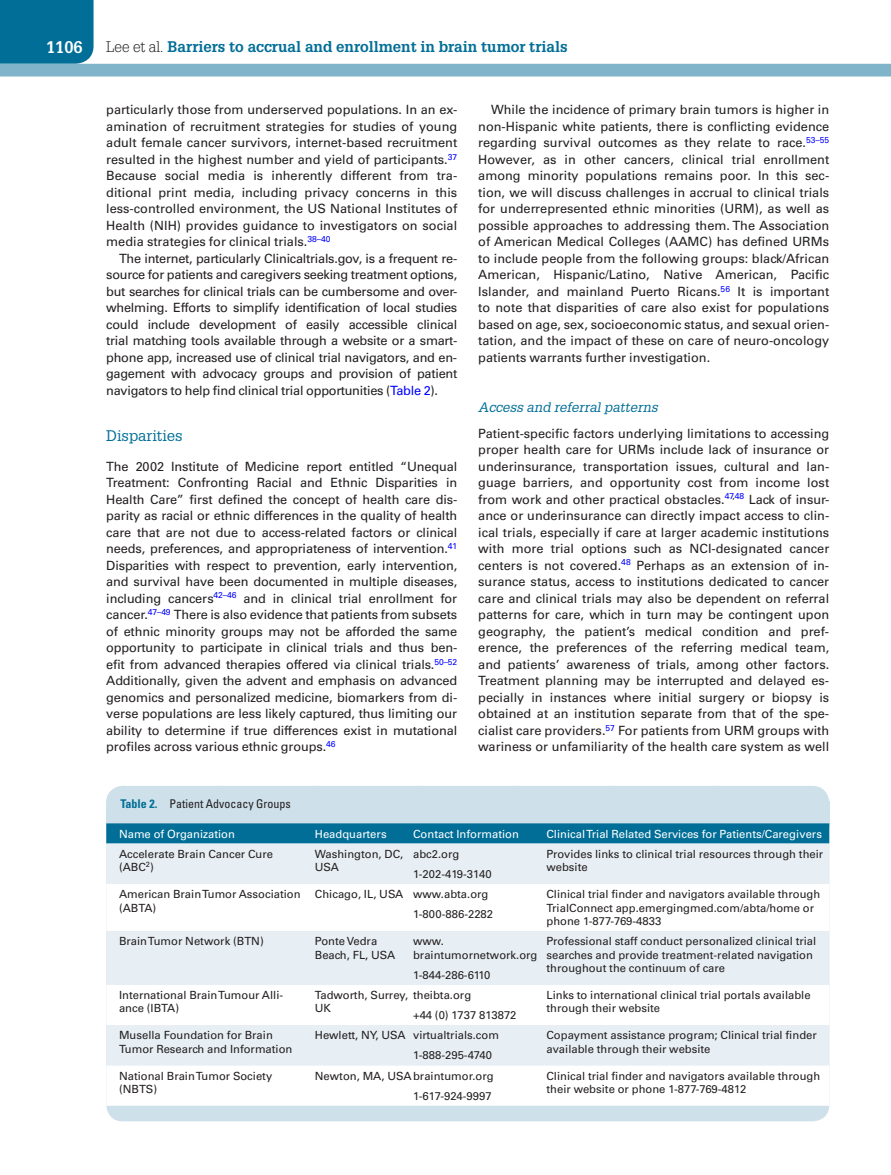
<style>
.page{position:relative;width:891px;height:1175px;background:#fff}
.page>*{position:absolute;margin:0;border:0;box-sizing:border-box;transform-origin:0 0}
.t1{font:700 16.5px "Glypha LT Std";color:#fff}
.t2{font:700 15px "Glypha LT Std";color:#006e96}
.t3{font:15px "Glypha LT Std";color:#006e96}
.t4{font:italic 13.5px "Glypha LT Std";color:#006e96}
.t5{font:12.75px/16.5px "Univers LT Std";color:#231f20;text-align:justify}
.t6{font:condensed 12px "Univers LT Std";color:#231f20}
.t7{font:11.25px/13.5px "Univers LT Std";color:#231f20}
.t8{font:11.25px "Univers LT Std";color:#fff}
.s1{font-weight:300;color:#231f20}
.s2{color:#00f}
.s3{font-weight:700;color:#006e96}
</style>
<div class="page">
<div style="left:0;top:0;width:94px;height:64px;background:#006e96"></div>
<div style="left:0;top:64px;width:891px;height:12px;background:#7fb4ca"></div>
<div style="left:106px;top:786px;width:723px;height:335px;background:#cee0ea;border-radius:16px"></div>
<svg style="left:106px;top:786px;width:723px;height:57px"></svg>
<div style="left:106px;top:843px;width:723px;height:40px;background:#e8eff4"></div>
<svg style="left:106px;top:883px;width:723px;height:222px;background:#f5f8fa"></svg>
<p class="t1" style="left:46px;top:37px;width:38px">1106</p>
<p class="t2" style="left:106px;top:37px;width:463px"><span class="s1">Lee et al.</span> Barriers to accrual and enrollment in brain tumor trials</p>
<p class="t5" style="left:106px;top:102px;width:353px">particularly those from underserved populations. In an ex&shy;amination of recruitment strategies for studies of young adult female cancer survivors, internet-based recruitment resulted in the highest number and yield of participants.<sup>37<br></sup>Because social media is inherently different from tra&shy;ditional print media, including privacy concerns in this less-controlled environment, the US National Institutes of Health (NIH) provides guidance to investigators on social media strategies for clinical trials.<sup>38–40</sup></p>
<p class="t5" style="left:106px;top:250px;width:353px;text-indent:13px">The internet, particularly Clinicaltrials.gov, is a frequent re&shy;source for patients and caregivers seeking treatment options, but searches for clinical trials can be cumbersome and over&shy;whelming. Efforts to simplify identification of local studies could include development of easily accessible clinical trial matching tools available through a website or a smart&shy;phone app, increased use of clinical trial navigators, and en&shy;gagement with advocacy groups and provision of patient navigators to help find clinical trial opportunities (<span class="s2">Table 2</span>).</p>
<p class="t3" style="left:106px;top:427px;width:78px">Disparities</p>
<p class="t5" style="left:106px;top:458px;width:353px">The 2002 Institute of Medicine report entitled “Unequal Treatment: Confronting Racial and Ethnic Disparities in Health Care” first defined the concept of health care dis&shy;parity as racial or ethnic differences in the quality of health care that are not due to access-related factors or clinical needs, preferences, and appropriateness of intervention.<sup>41<br></sup>Disparities with respect to prevention, early intervention, and survival have been documented in multiple diseases, including cancers<sup>42–46</sup> and in clinical trial enrollment for cancer.<sup>47–49</sup> There is also evidence that patients from subsets of ethnic minority groups may not be afforded the same opportunity to participate in clinical trials and thus ben&shy;efit from advanced therapies offered via clinical trials.<sup>50–52<br></sup>Additionally, given the advent and emphasis on advanced genomics and personalized medicine, biomarkers from di&shy;verse populations are less likely captured, thus limiting our ability to determine if true differences exist in mutational profiles across various ethnic groups.<sup>46</sup></p>
<p class="t5" style="left:478px;top:102px;width:353px;text-indent:13px">While the incidence of primary brain tumors is higher in non-Hispanic white patients, there is conflicting evidence regarding survival outcomes as they relate to race.<sup>53–55<br></sup>However, as in other cancers, clinical trial enrollment among minority populations remains poor. In this sec&shy;tion, we will discuss challenges in accrual to clinical trials for underrepresented ethnic minorities (URM), as well as possible approaches to addressing them. The Association of American Medical Colleges (AAMC) has defined URMs to include people from the following groups: black/African American, Hispanic/Latino, Native American, Pacific Islander, and mainland Puerto Ricans.<sup>56</sup> It is important to note that disparities of care also exist for populations based on age, sex, socioeconomic status, and sexual orien&shy;tation, and the impact of these on care of neuro-oncology patients warrants further investigation.</p>
<p class="t4" style="left:478px;top:399px;width:181px">Access and referral patterns</p>
<p class="t5" style="left:478px;top:425px;width:353px">Patient-specific factors underlying limitations to accessing proper health care for URMs include lack of insurance or underinsurance, transportation issues, cultural and lan&shy;guage barriers, and opportunity cost from income lost from work and other practical obstacles.<sup>47</sup><sup>,</sup><sup>48</sup> Lack of insur&shy;ance or underinsurance can directly impact access to clin&shy;ical trials, especially if care at larger academic institutions with more trial options such as NCI-designated cancer centers is not covered.<sup>48</sup> Perhaps as an extension of in&shy;surance status, access to institutions dedicated to cancer care and clinical trials may also be dependent on referral patterns for care, which in turn may be contingent upon geography, the patient’s medical condition and pref&shy;erence, the preferences of the referring medical team, and patients’ awareness of trials, among other factors.<br>Treatment planning may be interrupted and delayed es&shy;pecially in instances where initial surgery or biopsy is obtained at an institution separate from that of the spe&shy;cialist care providers.<sup>57</sup> For patients from URM groups with wariness or unfamiliarity of the health care system as well</p>
<p class="t6" style="left:121px;top:796px;width:172px"><span class="s3">Table 2.</span> Patient Advocacy Groups</p>
<p class="t8" style="left:119px;top:827px;width:118px">Name of Organization</p>
<p class="t8" style="left:315px;top:827px;width:73px">Headquarters</p>
<p class="t8" style="left:413px;top:827px;width:107px">Contact Information</p>
<p class="t8" style="left:546px;top:827px;width:277px">Clinical Trial Related Services for Patients/Caregivers</p>
<p class="t7" style="left:119px;top:847px;width:156px">Accelerate Brain Cancer Cure (ABC<sup>2</sup>)</p>
<p class="t7" style="left:315px;top:847px;width:90px">Washington, DC,<br>USA</p>
<p class="t7" style="left:413px;top:847px;width:48px">abc2.org</p>
<p class="t7" style="left:546px;top:847px;width:278px">Provides links to clinical trial resources through their website</p>
<p class="t7" style="left:413px;top:867px;width:80px">1-202-419-3140</p>
<p class="t7" style="left:119px;top:887px;width:183px">American Brain Tumor Association (ABTA)</p>
<p class="t7" style="left:315px;top:887px;width:175px">Chicago, IL, USA www.abta.org</p>
<p class="t7" style="left:546px;top:887px;width:275px">Clinical trial finder and navigators available through<br>TrialConnect app.emergingmed.com/abta/home or phone 1-877-769-4833</p>
<p class="t7" style="left:413px;top:907px;width:82px">1-800-886-2282</p>
<p class="t7" style="left:119px;top:934px;width:146px">Brain Tumor Network (BTN)</p>
<p class="t7" style="left:315px;top:934px;width:82px">Ponte Vedra<br>Beach, FL, USA</p>
<p class="t7" style="left:413px;top:934px;width:126px">www. braintumornetwork.org</p>
<p class="t7" style="left:546px;top:934px;width:271px">Professional staff conduct personalized clinical trial searches and provide treatment-related navigation throughout the continuum of care</p>
<p class="t7" style="left:413px;top:968px;width:79px">1-844-286-6110</p>
<p class="t7" style="left:119px;top:988px;width:166px">International Brain Tumour Alli&shy;ance (IBTA)</p>
<p class="t7" style="left:315px;top:988px;width:158px">Tadworth, Surrey, theibta.org<br>UK</p>
<p class="t7" style="left:546px;top:988px;width:266px">Links to international clinical trial portals available through their website</p>
<p class="t7" style="left:413px;top:1008px;width:105px">+44 (0) 1737 813872</p>
<p class="t7" style="left:119px;top:1028px;width:175px">Musella Foundation for Brain<br>Tumor Research and Information</p>
<p class="t7" style="left:315px;top:1028px;width:186px">Hewlett, NY, USA virtualtrials.com</p>
<p class="t7" style="left:546px;top:1028px;width:272px">Copayment assistance program; Clinical trial finder available through their website</p>
<p class="t7" style="left:413px;top:1048px;width:80px">1-888-295-4740</p>
<p class="t7" style="left:119px;top:1068px;width:155px">National Brain Tumor Society (NBTS)</p>
<p class="t7" style="left:315px;top:1068px;width:180px">Newton, MA, USAbraintumor.org</p>
<p class="t7" style="left:546px;top:1068px;width:275px">Clinical trial finder and navigators available through their website or phone 1-877-769-4812</p>
<p class="t7" style="left:413px;top:1089px;width:80px">1-617-924-9997</p>
</div>
